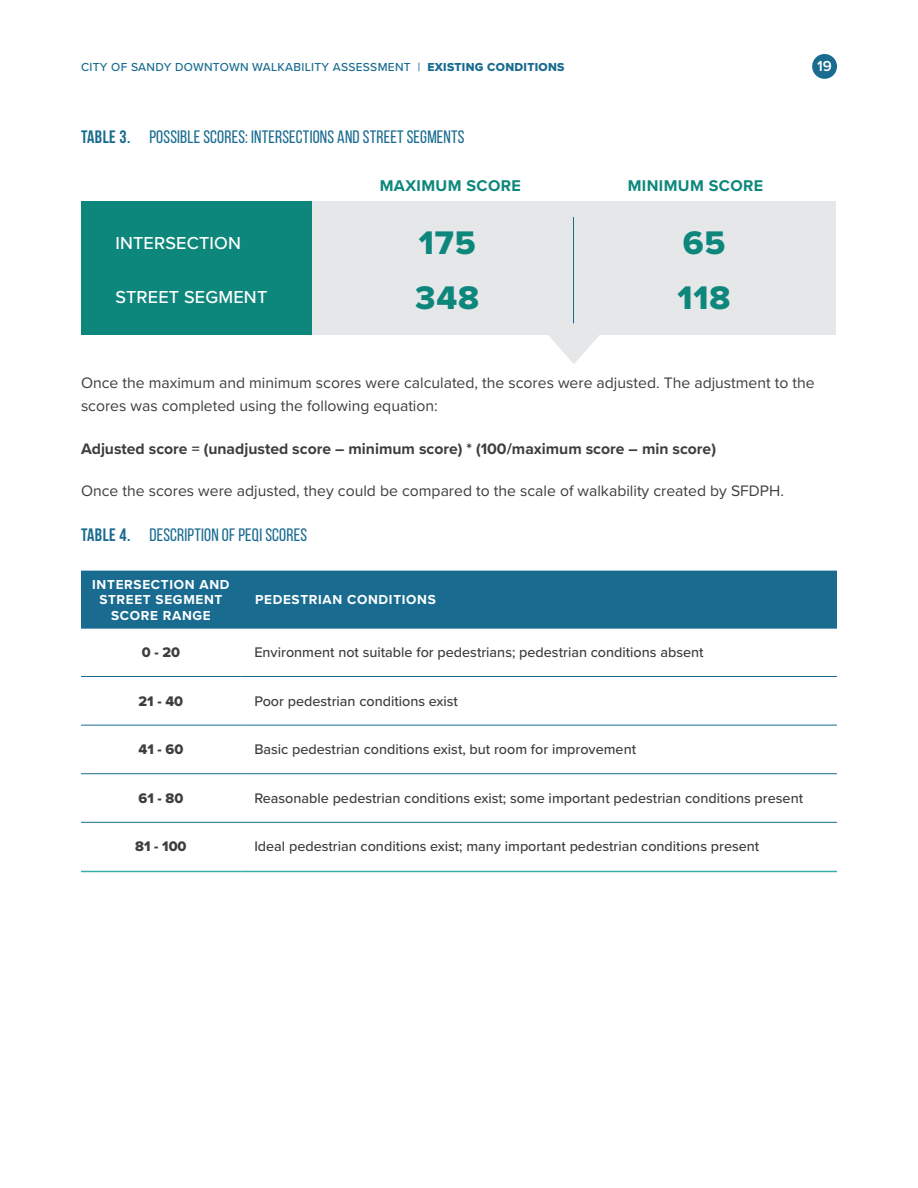
<style>
.page{position:relative;width:918px;height:1188px;background:#fff}
.page>*{position:absolute;margin:0;border:0;box-sizing:border-box;transform-origin:0 0}
.Kinetic_Type{font:33.9px "Proxima Nova Extrabld";letter-spacing:.025em;color:#0d877c}
.t1{font:18px "Bebas Neue";letter-spacing:.01em;color:#196b90}
.Kinetic_Type-2{font:500 18px "Proxima Nova";letter-spacing:.01em;color:#fff}
.t2{font:700 18px "Bebas Neue";color:#196b90}
.Diagrams{font:700 16.2px "Proxima Nova";letter-spacing:.025em;color:#0d877c}
.Body{font:15.75px/22.5px "Proxima Nova";color:#3e3e3f}
.Body-2{font:700 15.75px "Proxima Nova";color:#3e3e3f}
.t3{font:600 15px "Proxima Nova";color:#fff}
.Table__Body_Left{font:500 14.4px "Proxima Nova";color:#3e3e3f}
.Table__Body_Left-2{font:14.4px "Proxima Nova Extrabld";color:#3e3e3f}
.Table__Column_Left_H{font:700 13.5px/15.5px "Proxima Nova";letter-spacing:.05em;color:#fff;text-align:center}
.t4{font:500 12px "Proxima Nova";letter-spacing:.025em;color:#196b90}
.s1{font-family:"Proxima Nova Extrabld";font-weight:400}
.s2{font-weight:700}
</style>
<div class="page">
<div style="left:813px;top:55px;width:23px;height:23px;background:#196b90;border-radius:50%"></div>
<div style="left:812px;top:54px;width:25px;height:25px;border:2px solid #196b90;border-radius:50%"></div>
<div style="left:81px;top:571px;width:756px;height:58px;background:#196b90"></div>
<hr style="left:81px;top:676px;width:160px;height:1px;background:#196b90">
<hr style="left:241px;top:676px;width:596px;height:1px;background:#196b90">
<hr style="left:81px;top:725px;width:160px;height:1px;background:#196b90">
<hr style="left:241px;top:725px;width:596px;height:1px;background:#196b90">
<hr style="left:81px;top:773px;width:160px;height:1px;background:#196b90">
<hr style="left:241px;top:773px;width:596px;height:1px;background:#196b90">
<hr style="left:81px;top:822px;width:160px;height:1px;background:#196b90">
<hr style="left:241px;top:822px;width:596px;height:1px;background:#196b90">
<hr style="left:81px;top:871px;width:160px;height:1px;background:#35afa8">
<hr style="left:241px;top:871px;width:596px;height:1px;background:#35afa8">
<div style="left:81px;top:201px;width:232px;height:134px;background:#0d877c"></div>
<div style="left:312px;top:201px;width:524px;height:134px;background:#e6e7e9"></div>
<hr style="left:573px;top:217px;width:1px;height:106px;background:#196b90">
<svg style="left:548px;top:335px;width:51px;height:29px"></svg>
<p class="t4" style="left:81px;top:58px;width:485px">CITY OF SANDY DOWNTOWN WALKABILITY ASSESSMENT | <span class="s1">EXISTING CONDITIONS</span></p>
<p class="t3" style="left:817px;top:55px;width:16px">19</p>
<p class="t2" style="left:81px;top:127px;width:15px">TABLE</p>
<p class="t1" style="left:120px;top:127px;width:346px"><span class="s2">3.</span> POSSIBLE SCORES: INTERSECTIONS AND STREET SEGMENTS</p>
<p class="Kinetic_Type-2" style="left:115px;top:230px;width:127px">INTERSECTION</p>
<p class="Kinetic_Type-2" style="left:115px;top:284px;width:153px">STREET SEGMENT</p>
<p class="Diagrams" style="left:380px;top:173px;width:143px">MAXIMUM SCORE</p>
<p class="Kinetic_Type" style="left:419px;top:217px;width:58px">175</p>
<p class="Kinetic_Type" style="left:415px;top:273px;width:65px">348</p>
<p class="Diagrams" style="left:628px;top:173px;width:137px">MINIMUM SCORE</p>
<p class="Kinetic_Type" style="left:683px;top:217px;width:44px">65</p>
<p class="Kinetic_Type" style="left:678px;top:273px;width:54px">118</p>
<p class="Body" style="left:81px;top:371px;width:735px">Once the maximum and minimum scores were calculated, the scores were adjusted. The adjustment to the scores was completed using the following equation:</p>
<p class="Body-2" style="left:81px;top:437px;width:637px">Adjusted score = (unadjusted score – minimum score) * (100/maximum score – min score)</p>
<p class="Body" style="left:81px;top:479px;width:705px">Once the scores were adjusted, they could be compared to the scale of walkability created by SFDPH.</p>
<p class="t2" style="left:81px;top:525px;width:15px">TABLE</p>
<p class="t1" style="left:120px;top:525px;width:189px"><span class="s2">4.</span> DESCRIPTION OF PEQI SCORES</p>
<p class="Table__Column_Left_H" style="left:92px;top:576px;width:139px">INTERSECTION AND<br>STREET SEGMENT<br>SCORE RANGE</p>
<p class="Table__Column_Left_H" style="left:255px;top:592px;width:182px">PEDESTRIAN CONDITIONS</p>
<p class="Table__Body_Left-2" style="left:142px;top:641px;width:40px">0 - 20</p>
<p class="Table__Body_Left" style="left:254px;top:641px;width:451px">Environment not suitable for pedestrians; pedestrian conditions absent</p>
<p class="Table__Body_Left-2" style="left:139px;top:690px;width:46px">21 - 40</p>
<p class="Table__Body_Left" style="left:254px;top:690px;width:205px">Poor pedestrian conditions exist</p>
<p class="Table__Body_Left-2" style="left:138px;top:739px;width:46px">41 - 60</p>
<p class="Table__Body_Left" style="left:254px;top:739px;width:383px">Basic pedestrian conditions exist, but room for improvement</p>
<p class="Table__Body_Left-2" style="left:138px;top:787px;width:46px">61 - 80</p>
<p class="Table__Body_Left" style="left:254px;top:787px;width:550px">Reasonable pedestrian conditions exist; some important pedestrian conditions present</p>
<p class="Table__Body_Left-2" style="left:135px;top:836px;width:53px">81 - 100</p>
<p class="Table__Body_Left" style="left:254px;top:836px;width:506px">Ideal pedestrian conditions exist; many important pedestrian conditions present</p>
</div>
